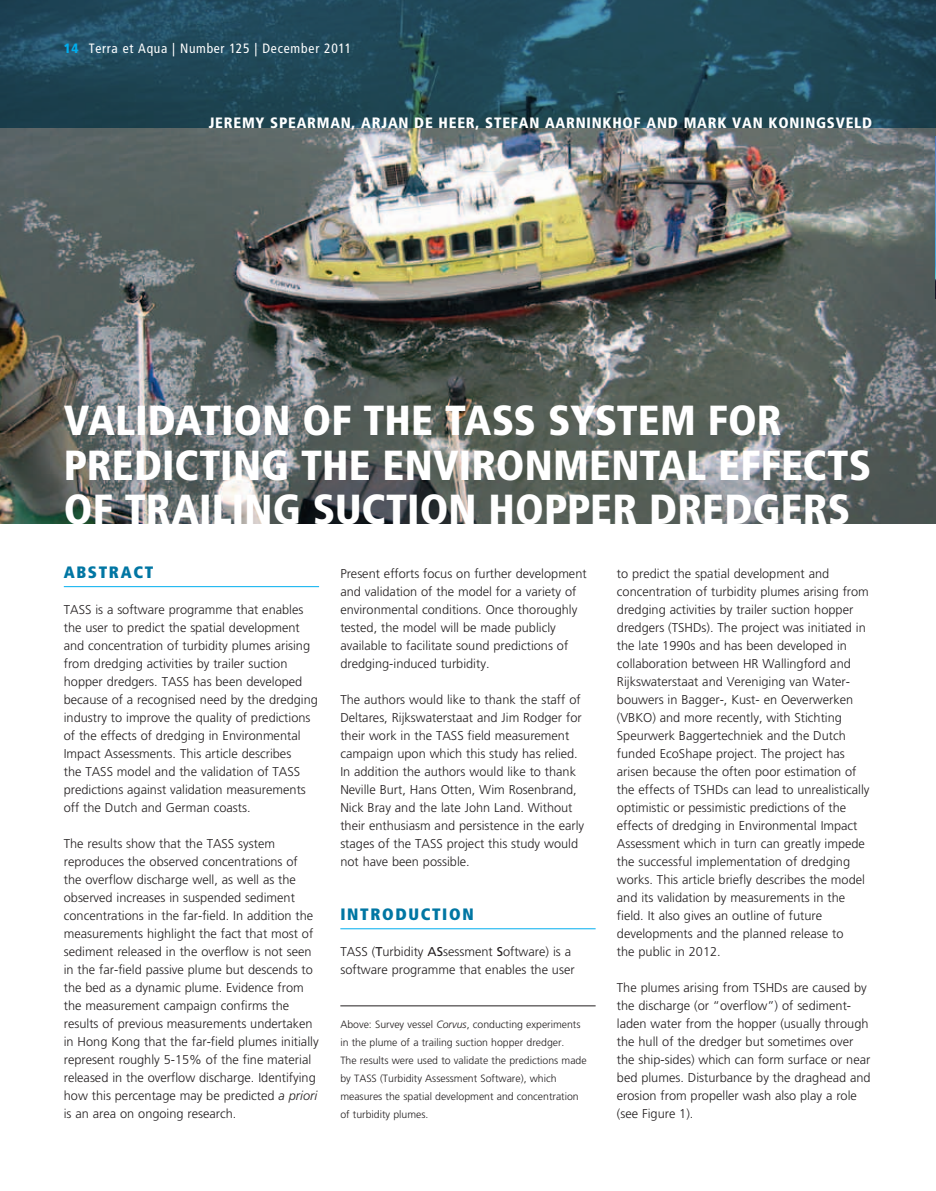
<style>
.page{position:relative;width:936px;height:1191px;background:#fff}
.page>*{position:absolute;margin:0;border:0;box-sizing:border-box;transform-origin:0 0}
.t1{font:900 condensed 42px/44.5px "Frutiger";color:#fff}
.t2{font:900 condensed 16.5px "Frutiger";letter-spacing:.1em;color:#0076a3}
.t3{font:900 condensed 15px "Frutiger";letter-spacing:.05em;color:#fff}
.t4{font:condensed 13.5px "Frutiger";letter-spacing:.05em;color:#fff}
.t5{font:300 12.75px/18px "Frutiger";color:#231f20}
.t6{font:300 10.5px/18px "Frutiger";color:#231f20}
.s1{font-weight:900;color:#00aeef}
.s2{font-style:italic}
.s3{font-weight:400}
</style>
<div class="page">
<hr style="left:64px;top:586px;width:255px;height:1px;background:#00aeef">
<hr style="left:340px;top:928px;width:255px;height:1px;background:#00aeef">
<img style="left:0;top:128px;width:935px;height:396px">
<svg style="left:0;top:0;width:935px;height:128px;background:#214959"></svg>
<hr style="left:340px;top:1005px;width:255px;height:1px;background:#231f20">
<hr style="left:935px;top:0;width:1px;height:1191px;background:#c6eafa">
<img style="left:935px;top:136px;width:1px;height:162px">
<hr style="left:935px;top:390px;width:1px;height:162px;background:#fff">
<hr style="left:935px;top:587px;width:1px;height:162px;background:#fff">
<hr style="left:935px;top:857px;width:1px;height:162px;background:#fff">
<p class="t4" style="left:64px;top:41px;width:289px"><span class="s1">14</span> Terra et Aqua | Number 125 | December 2011</p>
<p class="t3" style="left:209px;top:114px;width:18px">JEREMY</p>
<p class="t3" style="left:270px;top:114px;width:20px">SPEARMAN</p>
<p class="t3" style="left:351px;top:114px;width:30px">, ARJAN</p>
<p class="t3" style="left:414px;top:114px;width:90px">DE HEER, STEFAN</p>
<p class="t3" style="left:545px;top:114px;width:21px">AARNIN</p>
<p class="t3" style="left:602px;top:114px;width:20px">KHOF</p>
<p class="t3" style="left:646px;top:114px;width:12px">AND</p>
<p class="t3" style="left:683px;top:114px;width:60px">MARK VAN</p>
<p class="t3" style="left:768px;top:114px;width:21px">KONINGSVELD</p>
<h1 class="t1" style="left:64px;top:398px;width:808px">VALIDATION OF THE TASS SYSTEM FOR<br>PREDICTING THE ENVIRONMENTAL EFFECTS<br>OF TRAILING SUCTION HOPPER DREDGERS</h1>
<p class="t2" style="left:64px;top:562px;width:91px">ABSTRACT</p>
<p class="t5" style="left:64px;top:600px;width:256px">TASS is a software programme that enables the user to predict the spatial development and concentration of turbidity plumes arising from dredging activities by trailer suction hopper dredgers. TASS has been developed because of a recognised need by the dredging industry to improve the quality of predictions of the effects of dredging in Environmental Impact Assessments. This article describes<br>the TASS model and the validation of TASS predictions against validation measurements off the Dutch and German coasts.</p>
<p class="t5" style="left:64px;top:834px;width:256px">The results show that the TASS system reproduces the observed concentrations of<br>the overflow discharge well, as well as the observed increases in suspended sediment concentrations in the far-field. In addition the measurements highlight the fact that most of sediment released in the overflow is not seen in the far-field passive plume but descends to the bed as a dynamic plume. Evidence from the measurement campaign confirms the results of previous measurements undertaken in Hong Kong that the far-field plumes initially represent roughly 5-15% of the fine material released in the overflow discharge. Identifying how this percentage may be predicted <span class="s2">a priori </span>is an area on ongoing research.</p>
<p class="t5" style="left:340px;top:564px;width:248px">Present efforts focus on further development and validation of the model for a variety of environmental conditions. Once thoroughly tested, the model will be made publicly available to facilitate sound predictions of dredging-induced turbidity.</p>
<p class="t5" style="left:340px;top:690px;width:245px">The authors would like to thank the staff of Deltares, Rijkswaterstaat and Jim Rodger for their work in the TASS field measurement campaign upon which this study has relied.<br>In addition the authors would like to thank Neville Burt, Hans Otten, Wim Rosenbrand, Nick Bray and the late John Land. Without their enthusiasm and persistence in the early stages of the TASS project this study would not have been possible.</p>
<p class="t2" style="left:340px;top:904px;width:135px">INTRODUCTION</p>
<p class="t5" style="left:340px;top:942px;width:236px">TASS (<span class="s3">T</span>urbidity <span class="s3">AS</span>sessment <span class="s3">S</span>oftware) is a software programme that enables the user</p>
<p class="t6" style="left:340px;top:1015px;width:248px">Above: Survey vessel <span class="s2">Corvus</span>, conducting experiments in the plume of a trailing suction hopper dredger.<br>The results were used to validate the predictions made by TASS (Turbidity Assessment Software), which measures the spatial development and concentration of turbidity plumes.</p>
<p class="t5" style="left:617px;top:564px;width:254px">to predict the spatial development and concentration of turbidity plumes arising from dredging activities by trailer suction hopper dredgers (TSHDs). The project was initiated in the late 1990s and has been developed in collaboration between HR Wallingford and Rijkswaterstaat and Vereniging van Water&shy;bouwers in Bagger-, Kust- en Oeverwerken (VBKO) and more recently, with Stichting Speurwerk Baggertechniek and the Dutch funded EcoShape project. The project has arisen because the often poor estimation of the effects of TSHDs can lead to unrealistically optimistic or pessimistic predictions of the effects of dredging in Environmental Impact Assessment which in turn can greatly impede the successful implementation of dredging works. This article briefly describes the model and its validation by measurements in the field. It also gives an outline of future developments and the planned release to<br>the public in 2012.</p>
<p class="t5" style="left:617px;top:978px;width:255px">The plumes arising from TSHDs are caused by the discharge (or “overflow”) of sediment&shy;laden water from the hopper (usually through the hull of the dredger but sometimes over the ship-sides) which can form surface or near bed plumes. Disturbance by the draghead and erosion from propeller wash also play a role (see Figure 1).</p>
</div>
